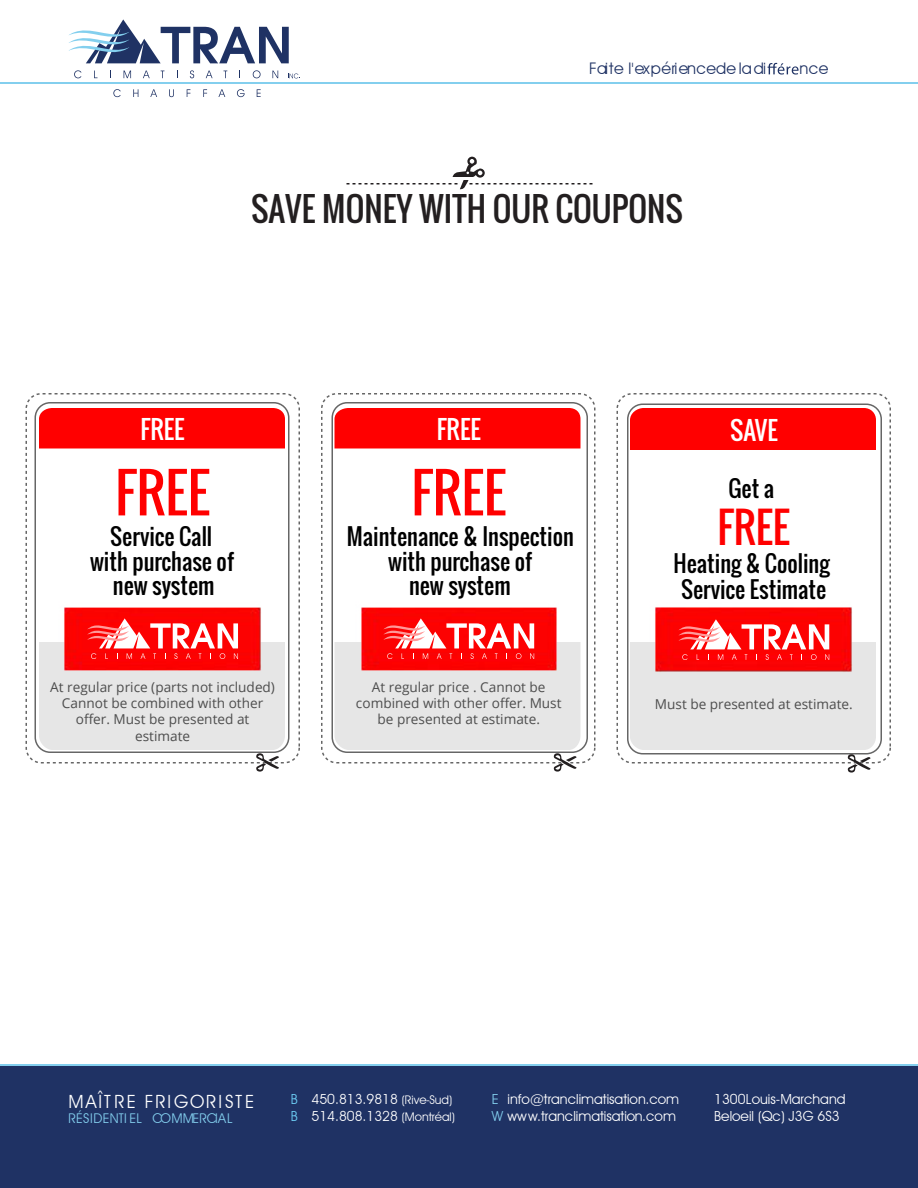
<style>
.page{position:relative;width:918px;height:1188px;background:#fff}
.page>*{position:absolute;margin:0;border:0;box-sizing:border-box;transform-origin:0 0}
.t1{font:53.25px "Oswald";color:#f00}
.t2{font:40.8px "Oswald";color:#f00}
.t3{font:32.55px "Oswald";color:#231f20}
.t4{font:24.75px "Oswald";color:#fff}
.t5{font:22.2px/24.8px "Oswald";color:#000;text-align:center}
.t6{font:18.15px "Avant Garde IT Cby BT";letter-spacing:.11em;color:#fff}
.t7{font:16.05px "Avant Garde IT Cby BT";letter-spacing:.025em;color:#1f3264}
.t8{font:13.95px/16.5px "Avant Garde IT Cby BT";color:#fff}
.t9{font:13.65px/16.4px "Open Sans";color:#4d4d4d;text-align:center}
.t10{font:13.35px "Avant Garde IT Cby BT";letter-spacing:.025em;color:#83cfee}
.s1{color:#6dcef5}
.s2{font-size:11.85px}
.s3{color:#83cfee}
</style>
<div class="page">
<svg style="left:346px;top:157px;width:246px;height:33px"></svg>
<div style="left:0;top:1067px;width:918px;height:121px;background:#1f3264"></div>
<svg style="left:113px;top:89px;width:8px;height:8px"></svg>
<svg style="left:133px;top:89px;width:5px;height:8px"></svg>
<svg style="left:150px;top:89px;width:7px;height:8px"></svg>
<svg style="left:169px;top:89px;width:5px;height:8px"></svg>
<svg style="left:187px;top:89px;width:3px;height:8px"></svg>
<svg style="left:203px;top:89px;width:4px;height:8px"></svg>
<svg style="left:218px;top:89px;width:7px;height:8px"></svg>
<svg style="left:237px;top:89px;width:8px;height:8px"></svg>
<svg style="left:257px;top:89px;width:4px;height:8px"></svg>
<hr style="left:0;top:82px;width:918px;height:2px;background:#83cfee">
<hr style="left:0;top:1064px;width:918px;height:2px;background:#83cfee">
<svg style="left:74px;top:70px;width:8px;height:8px"></svg>
<svg style="left:124px;top:71px;width:7px;height:7px"></svg>
<svg style="left:143px;top:71px;width:7px;height:7px"></svg>
<svg style="left:190px;top:70px;width:4px;height:8px"></svg>
<svg style="left:206px;top:71px;width:7px;height:7px"></svg>
<svg style="left:253px;top:70px;width:8px;height:8px"></svg>
<svg style="left:272px;top:71px;width:6px;height:7px"></svg>
<svg style="left:288px;top:74px;width:12px;height:4px"></svg>
<svg style="left:69px;top:19px;width:220px;height:44px"></svg>
<svg style="left:768px;top:63px;width:31px;height:12px"></svg>
<div style="left:39px;top:408px;width:246px;height:40px;background:#f00"></div>
<img style="left:25px;top:554px;width:275px;height:170px">
<svg style="left:39px;top:618px;width:246px;height:154px"></svg>
<div style="left:334px;top:408px;width:246px;height:40px;background:#f00"></div>
<img style="left:321px;top:554px;width:275px;height:170px">
<svg style="left:334px;top:618px;width:246px;height:154px"></svg>
<div style="left:630px;top:408px;width:246px;height:42px;background:#f00"></div>
<img style="left:616px;top:554px;width:275px;height:172px">
<svg style="left:630px;top:619px;width:246px;height:154px"></svg>
<p class="t7" style="left:589px;top:59px;width:178px">Faite l'expériencede ladi</p>
<p class="t7" style="left:800px;top:59px;width:31px">nce</p>
<h3 class="t3" style="left:251px;top:185px;width:433px">SAVE MONEY WITH OUR COUPONS</h3>
<h3 class="t4" style="left:141px;top:411px;width:46px">FREE</h3>
<h1 class="t1" style="left:115px;top:452px;width:96px">FREE</h1>
<h3 class="t5" style="left:90px;top:524px;width:145px">Service Call with purchase of new system</h3>
<h3 class="t4" style="left:437px;top:411px;width:46px">FREE</h3>
<h1 class="t1" style="left:411px;top:452px;width:96px">FREE</h1>
<h3 class="t5" style="left:347px;top:524px;width:229px">Maintenance &amp; Inspection with purchase of<br>new system</h3>
<h3 class="t4" style="left:730px;top:412px;width:49px">SAVE</h3>
<h3 class="t5" style="left:729px;top:476px;width:47px">Get a</h3>
<h2 class="t2" style="left:717px;top:497px;width:74px">FREE</h2>
<h3 class="t5" style="left:674px;top:550px;width:157px;line-height:26.7px">Heating &amp; Cooling<br>Service Estimate</h3>
<p class="t9" style="left:50px;top:678px;width:226px">At regular price (parts not included)<br>Cannot be combined with other offer. Must be presented at estimate</p>
<p class="t9" style="left:356px;top:678px;width:207px">At regular price . Cannot be combined with other offer. Must be presented at estimate.</p>
<p class="t9" style="left:655px;top:696px;width:199px">Must be presented at estimate.</p>
<h3 class="t6" style="left:69px;top:1090px;width:187px">MAÎTRE FRIGORISTE</h3>
<p class="t10" style="left:69px;top:1110px;width:166px">RÉSIDENTI EL COMMERCIAL</p>
<p class="t8" style="left:291px;top:1091px;width:165px"><span class="s1">B</span> 450.813.9818 <span class="s2">(Rive-Sud)<br></span><span class="s1">B</span> 514.808.1328 <span class="s2">(Montréal)</span></p>
<p class="t8" style="left:714px;top:1091px;width:133px">1300 Louis-Marchand<br>Beloeil (Qc) J3G 6S3</p>
<p class="t8" style="left:508px;top:1091px;width:173px">info@tranclimatisation.com</p>
<p class="t8" style="left:492px;top:1091px;width:185px"><span class="s3">E<br>W</span> www.tranclimatisation.com</p>
</div>
